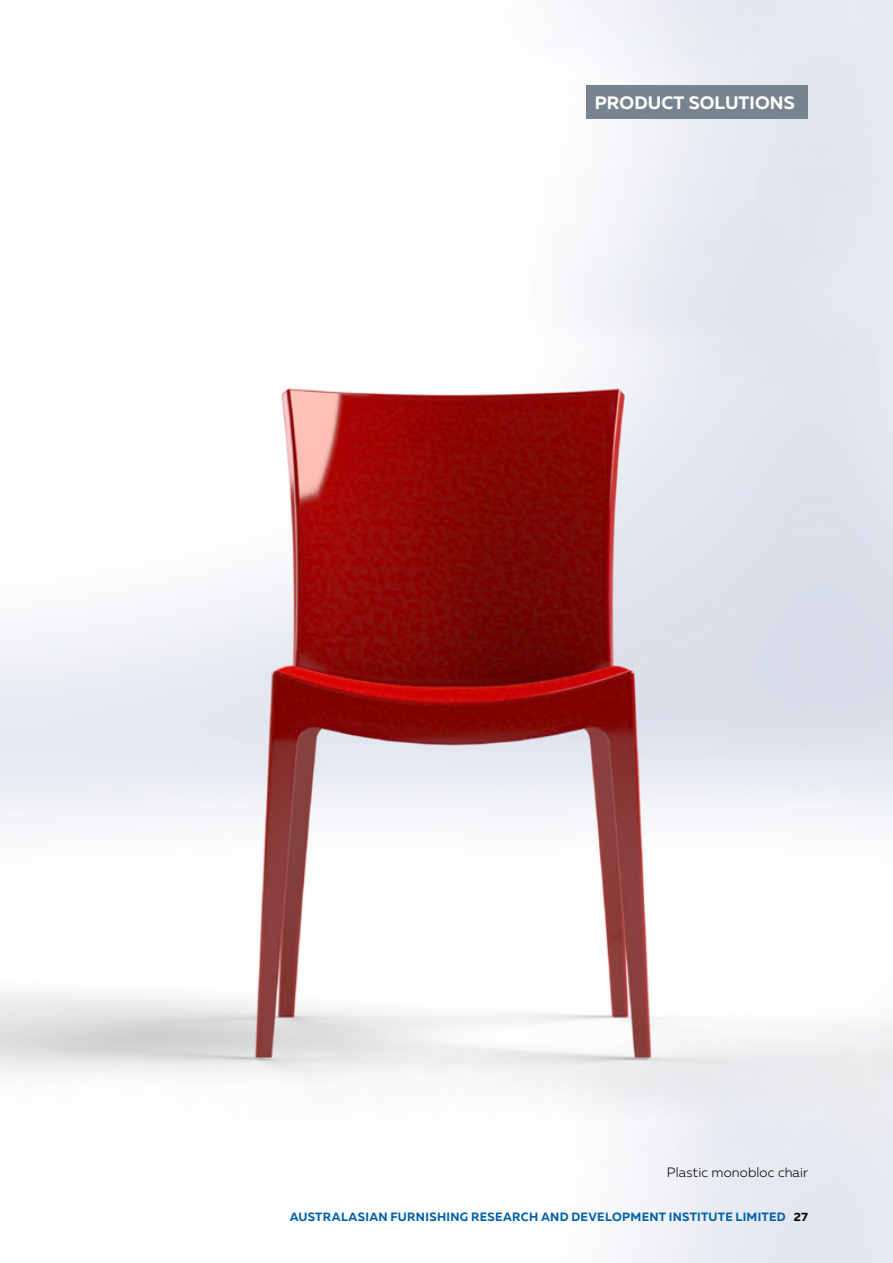
<style>
.page{position:relative;width:893px;height:1263px;background:#fff}
.page>*{position:absolute;margin:0;border:0;box-sizing:border-box;transform-origin:0 0}
.t1{font:700 18px "Muller";letter-spacing:.01em;color:#fff}
.t2{font:300 13.5px "Muller";letter-spacing:.01em;color:#000}
.t3{font:700 12px "Muller";letter-spacing:.025em;color:#0060a9}
.s1{color:#000}
</style>
<div class="page">
<img style="left:0;top:0;width:893px;height:1263px">
<div style="left:586px;top:85px;width:221px;height:33px;background:#77848f"></div>
<h1 class="t1" style="left:595px;top:91px;width:201px">PRODUCT SOLUTIONS</h1>
<p class="t2" style="left:667px;top:1164px;width:143px">Plastic monobloc chair</p>
<p class="t3" style="left:290px;top:1209px;width:520px">AUSTRALASIAN FURNISHING RESEARCH AND DEVELOPMENT INSTITUTE LIMITED <span class="s1">27</span></p>
</div>
